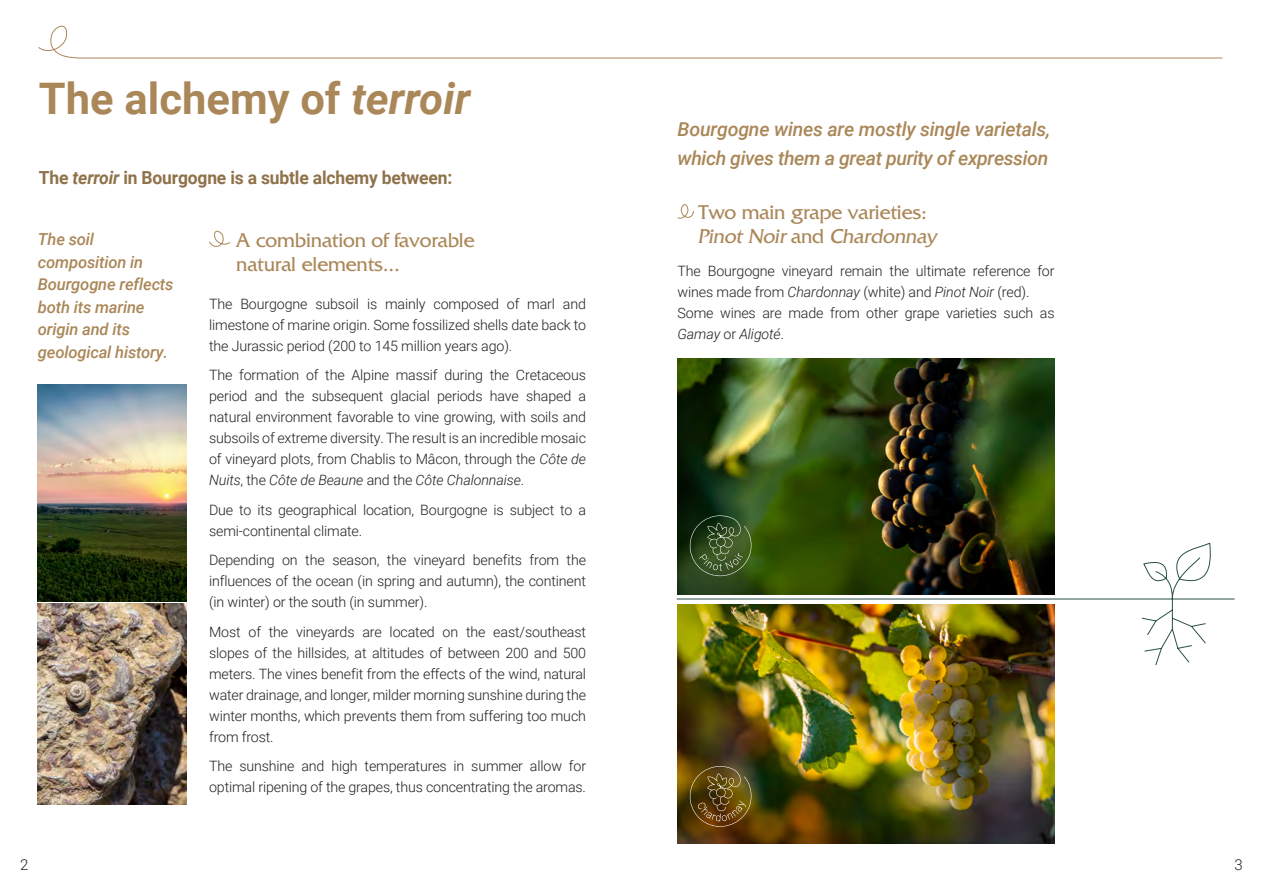
<style>
.page{position:relative;width:1263px;height:893px;background:#fff}
.page>*{position:absolute;margin:0;border:0;box-sizing:border-box;transform-origin:0 0}
.t1{font:700 43.5px "Roboto";color:#aa8758}
.t2{font:21px/24px "Friz Quadrata Std";letter-spacing:-.01em;color:#aa8758}
.t3{font:italic 500 19.5px/28.5px "Roboto";letter-spacing:-.015em;color:#aa8758}
.t4{font:700 18px "Roboto";letter-spacing:-.01em;color:#8f724a}
.t5{font:italic 500 16.5px/22.5px "Roboto";letter-spacing:-.01em;color:#aa8758}
.t6{font:300 15px "Roboto";color:#231f20}
.t7{font:300 14.25px/21px "Roboto";letter-spacing:-.01em;color:#231f20;text-align:justify}
.s1{font-style:italic}
</style>
<div class="page">
<svg style="left:209px;top:230px;width:22px;height:17px"></svg>
<img style="left:38px;top:603px;width:149px;height:202px">
<img style="left:38px;top:384px;width:149px;height:217px">
<svg style="left:38px;top:25px;width:1185px;height:34px"></svg>
<svg style="left:677px;top:204px;width:17px;height:15px"></svg>
<img style="left:677px;top:359px;width:377px;height:183px">
<img style="left:677px;top:666px;width:377px;height:177px">
<svg style="left:690px;top:515px;width:61px;height:27px;background:#324d29"></svg>
<svg style="left:690px;top:766px;width:61px;height:61px;background:#69501b"></svg>
<img style="left:676px;top:542px;width:559px;height:124px">
<p class="t1" style="left:39px;top:68px;width:433px">The alchemy of <span class="s1">terroir</span></p>
<p class="t4" style="left:39px;top:165px;width:415px">The <span class="s1">terroir</span> in Bourgogne is a subtle alchemy between:</p>
<p class="t5" style="left:38px;top:227px;width:137px">The soil composition in<br>Bourgogne reflects both its marine origin and its geological history.</p>
<p class="t2" style="left:235px;top:228px;width:241px">A combination of favorable natural elements...</p>
<p class="t7" style="left:209px;top:293px;width:378px">The Bourgogne subsoil is mainly composed of marl and limestone of marine origin. Some fossilized shells date back to the Jurassic period (200 to 145 million years ago).</p>
<p class="t7" style="left:209px;top:364px;width:379px">The formation of the Alpine massif during the Cretaceous period and the subsequent glacial periods have shaped a natural environment favorable to vine growing, with soils and subsoils of extreme diversity. The result is an incredible mosaic of vineyard plots, from Chablis to Mâcon, through the <span class="s1">Côte de Nuits</span>, the <span class="s1">Côte de Beaune</span> and the <span class="s1">Côte Chalonnaise</span>.</p>
<p class="t7" style="left:209px;top:499px;width:379px">Due to its geographical location, Bourgogne is subject to a semi-continental climate.</p>
<p class="t7" style="left:209px;top:549px;width:378px">Depending on the season, the vineyard benefits from the influences of the ocean (in spring and autumn), the continent (in winter) or the south (in summer).</p>
<p class="t7" style="left:209px;top:621px;width:379px">Most of the vineyards are located on the east/southeast slopes of the hillsides, at altitudes of between 200 and 500 meters. The vines benefit from the effects of the wind, natural water drainage, and longer, milder morning sunshine during the winter months, which prevents them from suffering too much from frost.</p>
<p class="t7" style="left:209px;top:755px;width:378px">The sunshine and high temperatures in summer allow for optimal ripening of the grapes, thus concentrating the aromas.</p>
<p class="t6" style="left:20px;top:855px;width:10px">2</p>
<p class="t3" style="left:677px;top:114px;width:374px">Bourgogne wines are mostly single varietals, which gives them a great purity of expression</p>
<p class="t2" style="left:697px;top:200px;width:241px">Two main grape varieties:<br><span class="s1">Pinot Noir</span> a n d <span class="s1">Chardonnay</span></p>
<p class="t7" style="left:677px;top:260px;width:378px">The Bourgogne vineyard remain the ultimate reference for wines made from <span class="s1">Chardonnay</span> (white) and <span class="s1">Pinot Noir</span> (red).</p>
<p class="t7" style="left:677px;top:302px;width:379px">Some wines are made from other grape varieties such as<br><span class="s1">Gamay</span> or <span class="s1">Aligoté</span>.</p>
<p class="t6" style="left:1234px;top:855px;width:10px">3</p>
</div>
